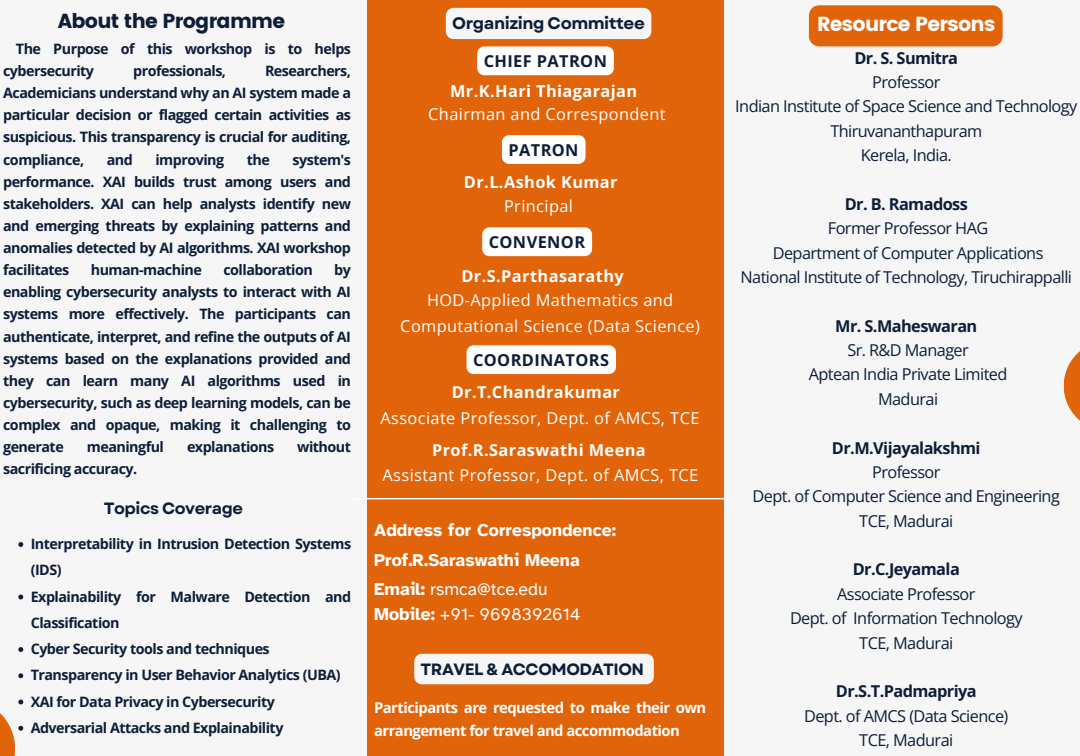
<style>
.page{position:relative;width:1080px;height:756px;background:#f6f6f6}
.page>*{position:absolute;margin:0;border:0;box-sizing:border-box;transform-origin:0 0}
.t1{font:20.25px "Poppins";letter-spacing:-.035em;color:#0d1e39}
.t2{font:20.25px "Poppins";letter-spacing:-.035em;color:#fff}
.t3{font:700 17.6px/29.4px "Atkinson Hyperlegible";color:#fff}
.t4{font:17.6px "Atkinson Hyperlegible";color:#fff}
.t5{font:700 16.7px "Garet";letter-spacing:-.025em;color:#0d1e39}
.t6{font:16.35px/24.4px "Open Sans";letter-spacing:-.035em;color:#0d1e39;text-align:center}
.t7{font:16.35px/25.3px "Open Sans";letter-spacing:.025em;color:#fff;text-align:center}
.t8{font:700 16.35px "Open Sans";letter-spacing:-.035em;color:#0d1e39}
.t9{font:700 16.35px "Open Sans";letter-spacing:.025em;color:#fff}
.t10{font:700 16.35px "Garet";letter-spacing:-.025em;color:#0d1e39}
.t11{font:700 16.35px "Open Sans";letter-spacing:.025em;color:#0d1e39}
.t12{font:700 14.85px/22.9px "Open Sans";letter-spacing:-.035em;color:#fff}
.t13{font:700 14.35px/22.1px "Open Sans";letter-spacing:-.035em;color:#0d1e39}
.s1{font-weight:400}
.s2{font-weight:700}
</style>
<div class="page">
<div style="left:368px;top:0;width:356px;height:756px;background:#e1640a"></div>
<svg style="left:0;top:713px;width:15px;height:43px"></svg>
<div style="left:446px;top:8px;width:205px;height:31px;background:#f6f6f6"></div>
<div style="left:477px;top:46px;width:137px;height:29px;background:#fff;border-radius:7px"></div>
<svg style="left:502px;top:135px;width:84px;height:29px;background:#fefaf7"></svg>
<div style="left:482px;top:227px;width:110px;height:29px;background:#fff"></div>
<div style="left:467px;top:345px;width:149px;height:29px;background:#fff;border-radius:7px"></div>
<hr style="left:354px;top:498px;width:372px;height:1px;background:#fff">
<div style="left:414px;top:654px;width:240px;height:30px;background:#f6f6f6"></div>
<svg style="left:18px;top:542px;width:5px;height:5px"></svg>
<svg style="left:18px;top:595px;width:5px;height:4px"></svg>
<svg style="left:18px;top:647px;width:5px;height:5px"></svg>
<svg style="left:18px;top:673px;width:5px;height:5px"></svg>
<svg style="left:18px;top:700px;width:5px;height:4px"></svg>
<svg style="left:18px;top:726px;width:5px;height:5px"></svg>
<div style="left:809px;top:5px;width:194px;height:41px;background:#e1640a"></div>
<svg style="left:1064px;top:351px;width:16px;height:70px"></svg>
<h3 class="t1" style="left:58px;top:9px;width:229px">About the Programme</h3>
<h2 class="t13" style="left:3px;top:37px;width:349px;text-indent:13px">The Purpose of this workshop is to helps cybersecurity</h2>
<h2 class="t13" style="left:133px;top:59px;width:94px">professionals,</h2>
<h2 class="t13" style="left:3px;top:59px;width:349px;text-align:justify;text-indent:262px">Researchers, Academicians understand why an AI system made a particular decision or flagged certain activities as suspicious. This transparency is crucial for auditing, compliance,</h2>
<h2 class="t13" style="left:107px;top:148px;width:28px">and</h2>
<h2 class="t13" style="left:155px;top:148px;width:70px">improving</h2>
<h2 class="t13" style="left:247px;top:148px;width:25px">the</h2>
<h2 class="t13" style="left:3px;top:148px;width:349px;text-align:justify;text-indent:289px">system's performance. XAI builds trust among users and stakeholders. XAI can help analysts identify new and emerging threats by explaining patterns and anomalies detected by AI algorithms. XAI workshop facilitates</h2>
<h2 class="t13" style="left:3px;top:259px;width:349px;text-align:justify;text-indent:331px">by enabling cybersecurity analysts to interact with AI systems more effectively. The participants can authenticate, interpret, and refine the outputs of AI systems based on the explanations provided and they can learn many AI algorithms used in cybersecurity, such as deep learning models, can be complex and opaque, making it challenging to generate</h2>
<h2 class="t13" style="left:91px;top:259px;width:113px">human-machine</h2>
<h2 class="t13" style="left:223px;top:259px;width:91px">collaboration</h2>
<h2 class="t13" style="left:87px;top:436px;width:79px">meaningful</h2>
<h2 class="t13" style="left:187px;top:436px;width:89px">explanations</h2>
<h2 class="t13" style="left:297px;top:436px;width:55px">without</h2>
<h2 class="t13" style="left:3px;top:458px;width:136px">sacrificing accuracy.</h2>
<h1 class="t10" style="left:104px;top:496px;width:141px">Topics Coverage</h1>
<h4 class="t13" style="left:31px;top:531px;width:322px;line-height:26.2px">Interpretability in Intrusion Detection Systems (IDS)</h4>
<h3 class="t13" style="left:31px;top:583px;width:322px;line-height:26.2px">Explainability for Malware Detection and<br>Classification</h3>
<h4 class="t13" style="left:31px;top:638px;width:241px">Cyber Security tools and techniques</h4>
<h4 class="t13" style="left:31px;top:664px;width:311px">Transparency in User Behavior Analytics (UBA)</h4>
<h2 class="t13" style="left:31px;top:690px;width:246px">XAI for Data Privacy in Cybersecurity</h2>
<h5 class="t13" style="left:31px;top:716px;width:254px">Adversarial Attacks and Explainability</h5>
<h1 class="t5" style="left:452px;top:11px;width:194px">Organizing Committee</h1>
<h5 class="t11" style="left:484px;top:50px;width:125px">CHIEF PATRON</h5>
<h3 class="t9" style="left:450px;top:80px;width:189px">Mr.K.Hari Thiagarajan</h3>
<p class="t7" style="left:428px;top:101px;width:239px">Chairman and Correspondent</p>
<p class="t8" style="left:508px;top:138px;width:72px">PATRON</p>
<p class="t9" style="left:464px;top:171px;width:155px">Dr.L.Ashok Kumar</p>
<p class="t7" style="left:504px;top:193px;width:71px">Principal</p>
<p class="t11" style="left:489px;top:230px;width:98px">CONVENOR</p>
<p class="t9" style="left:461px;top:265px;width:164px">Dr.S.Parthasarathy</p>
<h3 class="t7" style="left:400px;top:287px;width:301px">HOD-Applied Mathematics and<br>Computational Science (Data Science)</h3>
<h2 class="t11" style="left:473px;top:348px;width:138px">COORDINATORS</h2>
<h3 class="t9" style="left:452px;top:381px;width:170px">Dr.T.Chandrakumar</h3>
<h4 class="t7" style="left:380px;top:405px;width:320px">Associate Professor, Dept. of AMCS, TCE</h4>
<h2 class="t9" style="left:432px;top:439px;width:215px">Prof.R.Saraswathi Meena</h2>
<h3 class="t7" style="left:383px;top:462px;width:317px">Assistant Professor, Dept. of AMCS, TCE</h3>
<h4 class="t3" style="left:374px;top:516px;width:243px">Address for Correspondence:<br>Prof.R.Saraswathi Meena<br>Email: <span class="s1">rsmca@tce.edu</span></h4>
<h4 class="t4" style="left:374px;top:603px;width:208px"><span class="s2">Mobile:</span> +91- 9698392614</h4>
<h3 class="t10" style="left:421px;top:657px;width:225px">TRAVEL &amp; ACCOMODATION</h3>
<h2 class="t12" style="left:374px;top:696px;width:334px">Participants are requested to make their own arrangement for travel and accommodation</h2>
<h4 class="t2" style="left:817px;top:13px;width:180px">Resource Persons</h4>
<p class="t8" style="left:854px;top:46px;width:105px">Dr. S. Sumitra</p>
<p class="t6" style="left:735px;top:69px;width:344px">Professor<br>Indian Institute of Space Science and Technology<br>Thiruvananthapuram<br>Kerela, India.</p>
<p class="t8" style="left:845px;top:192px;width:125px">Dr. B. Ramadoss</p>
<p class="t6" style="left:741px;top:216px;width:333px">Former Professor HAG<br>Department of Computer Applications<br>National Institute of Technology, Tiruchirappalli</p>
<p class="t8" style="left:835px;top:314px;width:144px">Mr. S.Maheswaran</p>
<p class="t6" style="left:809px;top:337px;width:200px">Sr. R&amp;D Manager<br>Aptean India Private Limited<br>Madurai</p>
<p class="t8" style="left:832px;top:436px;width:150px">Dr.M.Vijayalakshmi</p>
<p class="t6" style="left:753px;top:459px;width:309px">Professor<br>Dept. of Computer Science and Engineering<br>TCE, Madurai</p>
<p class="t8" style="left:853px;top:558px;width:109px">Dr.C.Jeyamala</p>
<p class="t6" style="left:790px;top:581px;width:234px">Associate Professor<br>Dept. of Information Technology<br>TCE, Madurai</p>
<p class="t8" style="left:836px;top:680px;width:142px">Dr.S.T.Padmapriya</p>
<p class="t6" style="left:804px;top:703px;width:206px">Dept. of AMCS (Data Science)<br>TCE, Madurai</p>
</div>
